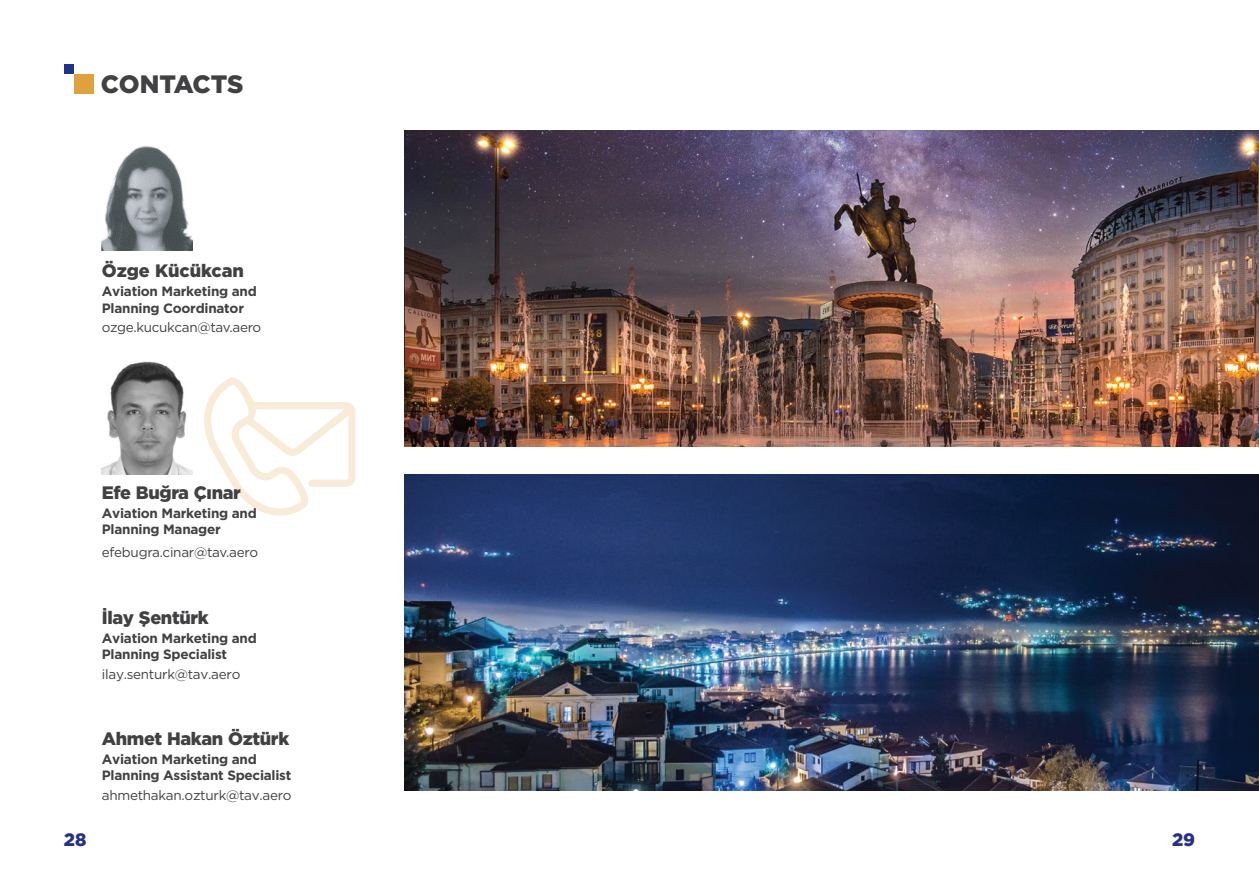
<style>
.page{position:relative;width:1259px;height:893px;background:#fff}
.page>*{position:absolute;margin:0;border:0;box-sizing:border-box;transform-origin:0 0}
.t1{font:900 25.2px "Gotham";letter-spacing:-.015em;color:#414042}
.t2{font:900 18px "Gotham";letter-spacing:-.02em;color:#414042}
.t3{font:900 18px "Gotham";color:#414042}
.t4{font:900 18px "Gotham";color:#253189}
.t5{font:700 13.5px/16.2px "Gotham";letter-spacing:-.02em;color:#414042}
.t6{font:13.5px "Gotham";letter-spacing:-.02em;color:#414042}
</style>
<div class="page">
<div style="left:74px;top:74px;width:20px;height:20px;background:#dea13e"></div>
<div style="left:64px;top:64px;width:10px;height:10px;background:#253189"></div>
<img style="left:404px;top:131px;width:855px;height:315px">
<img style="left:404px;top:474px;width:855px;height:316px">
<svg style="left:204px;top:377px;width:151px;height:139px"></svg>
<img style="left:102px;top:146px;width:91px;height:104px">
<img style="left:102px;top:361px;width:91px;height:114px">
<h1 class="t1" style="left:101px;top:67px;width:144px">CONTACTS</h1>
<h2 class="t3" style="left:102px;top:258px;width:143px">Özge Kücükcan</h2>
<p class="t5" style="left:102px;top:283px;width:156px">Aviation Marketing and<br>Planning Coordinator</p>
<p class="t6" style="left:102px;top:318px;width:161px">ozge.kucukcan@tav.aero</p>
<h2 class="t2" style="left:102px;top:480px;width:141px">Efe Buğra Çınar</h2>
<p class="t5" style="left:102px;top:505px;width:156px">Aviation Marketing and<br>Planning Manager</p>
<p class="t6" style="left:102px;top:544px;width:158px">efebugra.cinar@tav.aero</p>
<h2 class="t2" style="left:102px;top:605px;width:108px">İlay Şentürk</h2>
<p class="t5" style="left:102px;top:630px;width:156px">Aviation Marketing and<br>Planning Specialist</p>
<p class="t6" style="left:102px;top:666px;width:140px">ilay.senturk@tav.aero</p>
<h2 class="t2" style="left:102px;top:726px;width:189px">Ahmet Hakan Öztürk</h2>
<p class="t5" style="left:102px;top:751px;width:191px">Aviation Marketing and<br>Planning Assistant Specialist</p>
<p class="t6" style="left:102px;top:787px;width:191px">ahmethakan.ozturk@tav.aero</p>
<h2 class="t4" style="left:64px;top:827px;width:24px">28</h2>
<h2 class="t4" style="left:1172px;top:827px;width:25px">29</h2>
</div>
